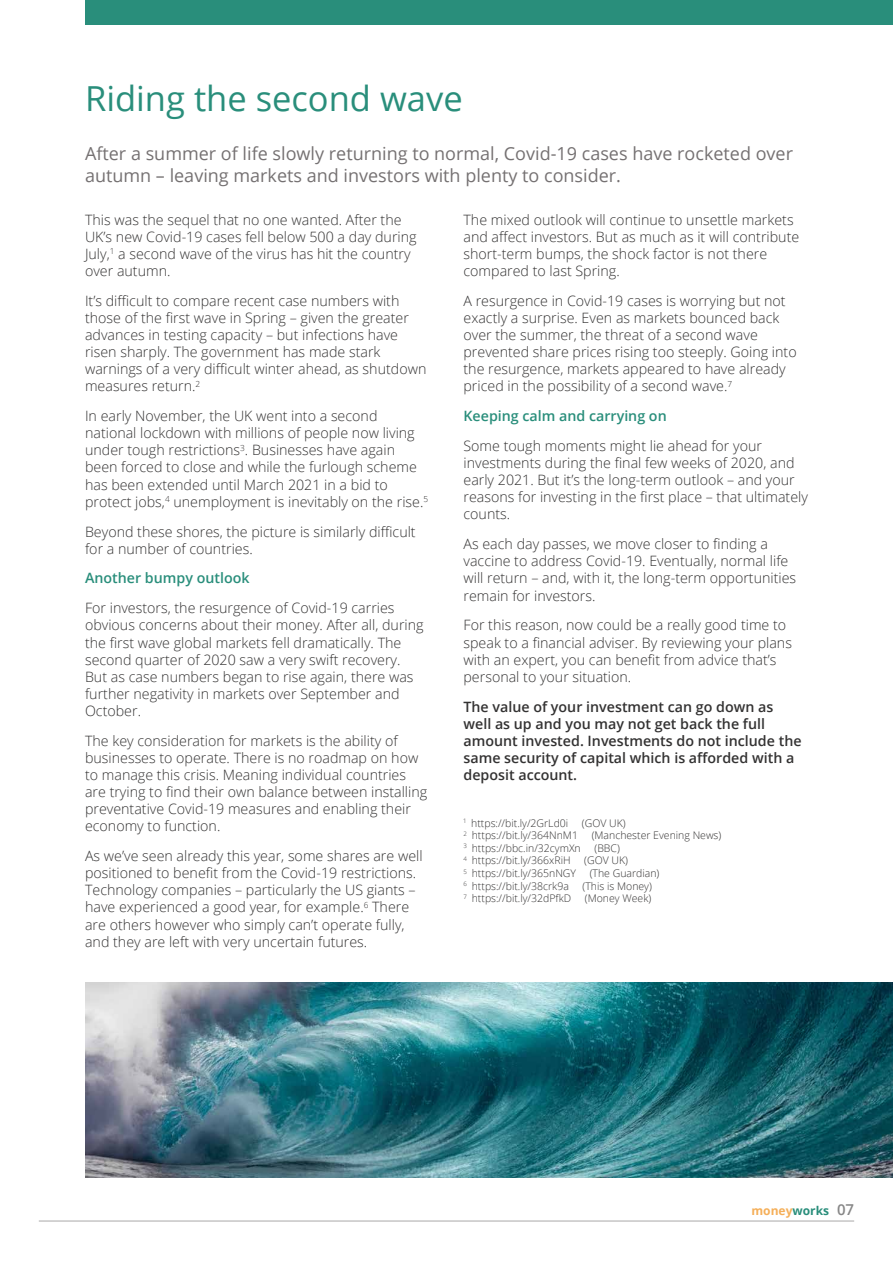
<style>
.page{position:relative;width:893px;height:1263px;background:#fff}
.page>*{position:absolute;margin:0;border:0;box-sizing:border-box;transform-origin:0 0}
.t1{font:34.5px "Open Sans";color:#298e7b}
.t2{font:18px/21.6px "Open Sans";color:#757172}
.t3{font:600 15px "Open Sans";color:#878787}
.t4{font:300 14.25px/17.1px "Open Sans";color:#333232}
.t5{font:600 14.25px/17.1px "Open Sans";color:#333232}
.t6{font:600 14.25px "Open Sans";color:#298e7b}
.t7{font:700 12px "Open Sans";color:#f5af59}
.t8{font:300 10.5px "Open Sans";color:#333232}
.s1{color:#298e7b}
</style>
<div class="page">
<hr style="left:39px;top:1220px;width:815px;height:1px;background:#b3b2b2">
<img style="left:85px;top:982px;width:808px;height:196px">
<div style="left:85px;top:0;width:808px;height:24px;background:#298e7b"></div>
<h1 class="t1" style="left:85px;top:75px;width:379px">Riding the second wave</h1>
<p class="t2" style="left:85px;top:143px;width:709px">After a summer of life slowly returning to normal, Covid-19 cases have rocketed over autumn – leaving markets and investors with plenty to consider.</p>
<p class="t4" style="left:85px;top:210px;width:333px">This was the sequel that no one wanted. After the UK’s new Covid-19 cases fell below 500 a day during July,<sup>1</sup> a second wave of the virus has hit the country over autumn.</p>
<p class="t4" style="left:85px;top:292px;width:343px">It’s difficult to compare recent case numbers with those of the first wave in Spring – given the greater advances in testing capacity – but infections have risen sharply. The government has made stark warnings of a very difficult winter ahead, as shutdown measures return.<sup>2</sup></p>
<p class="t4" style="left:85px;top:407px;width:345px">In early November, the UK went into a second national lockdown with millions of people now living under tough restrictions<sup>3</sup>. Businesses have again been forced to close and while the furlough scheme has been extended until March 2021 in a bid to protect jobs,<sup>4</sup> unemployment is inevitably on the rise.<sup>5</sup></p>
<p class="t4" style="left:85px;top:522px;width:332px">Beyond these shores, the picture is similarly difficult for a number of countries.</p>
<p class="t6" style="left:85px;top:568px;width:166px">Another bumpy outlook</p>
<p class="t4" style="left:85px;top:599px;width:340px">For investors, the resurgence of Covid-19 carries obvious concerns about their money. After all, during the first wave global markets fell dramatically. The second quarter of 2020 saw a very swift recovery.<br>But as case numbers began to rise again, there was further negativity in markets over September and October.</p>
<p class="t4" style="left:85px;top:732px;width:344px">The key consideration for markets is the ability of businesses to operate. There is no roadmap on how to manage this crisis. Meaning individual countries are trying to find their own balance between installing preventative Covid-19 measures and enabling their economy to function.</p>
<p class="t4" style="left:85px;top:847px;width:339px">As we’ve seen already this year, some shares are well positioned to benefit from the Covid-19 restrictions.<br>Technology companies – particularly the US giants – have experienced a good year, for example.<sup>6</sup> There are others however who simply can’t operate fully, and they are left with very uncertain futures.</p>
<p class="t4" style="left:463px;top:210px;width:337px">The mixed outlook will continue to unsettle markets and affect investors. But as much as it will contribute short-term bumps, the shock factor is not there compared to last Spring.</p>
<p class="t4" style="left:463px;top:292px;width:335px">A resurgence in Covid-19 cases is worrying but not exactly a surprise. Even as markets bounced back over the summer, the threat of a second wave prevented share prices rising too steeply. Going into the resurgence, markets appeared to have already priced in the possibility of a second wave.<sup>7</sup></p>
<p class="t6" style="left:463px;top:406px;width:205px">Keeping calm and carrying on</p>
<p class="t4" style="left:463px;top:437px;width:346px">Some tough moments might lie ahead for your investments during the final few weeks of 2020, and early 2021. But it’s the long-term outlook – and your reasons for investing in the first place – that ultimately counts.</p>
<p class="t4" style="left:463px;top:535px;width:334px">As each day passes, we move closer to finding a vaccine to address Covid-19. Eventually, normal life will return – and, with it, the long-term opportunities remain for investors.</p>
<p class="t4" style="left:463px;top:616px;width:330px">For this reason, now could be a really good time to speak to a financial adviser. By reviewing your plans with an expert, you can benefit from advice that’s personal to your situation.</p>
<p class="t5" style="left:463px;top:697px;width:340px">The value of your investment can go down as well as up and you may not get back the full amount invested. Investments do not include the same security of capital which is afforded with a deposit account.</p>
<p class="t8" style="left:463px;top:816px;width:106px"><sup>1</sup> https://bit.ly/2GrLd0i</p>
<p class="t8" style="left:582px;top:816px;width:45px">(GOV UK)</p>
<p class="t8" style="left:463px;top:828px;width:116px"><sup>2</sup> https://bit.ly/364NnM1</p>
<p class="t8" style="left:592px;top:828px;width:131px">(Manchester Evening News)</p>
<p class="t8" style="left:463px;top:841px;width:119px"><sup>3</sup> https://bbc.in/32cymXn</p>
<p class="t8" style="left:594px;top:841px;width:27px">(BBC)</p>
<p class="t8" style="left:463px;top:853px;width:109px"><sup>4</sup> https://bit.ly/366xRiH</p>
<p class="t8" style="left:584px;top:853px;width:45px">(GOV UK)</p>
<p class="t8" style="left:463px;top:866px;width:114px"><sup>5</sup> https://bit.ly/365nNGY</p>
<p class="t8" style="left:590px;top:866px;width:71px">(The Guardian)</p>
<p class="t8" style="left:463px;top:879px;width:107px"><sup>6</sup> https://bit.ly/38crk9a</p>
<p class="t8" style="left:583px;top:879px;width:71px">(This is Money)</p>
<p class="t8" style="left:463px;top:891px;width:109px"><sup>7</sup> https://bit.ly/32dPfkD</p>
<p class="t8" style="left:585px;top:891px;width:68px">(Money Week)</p>
<p class="t7" style="left:751px;top:1202px;width:79px">money<span class="s1">works</span></p>
<p class="t3" style="left:837px;top:1199px;width:19px">07</p>
</div>
